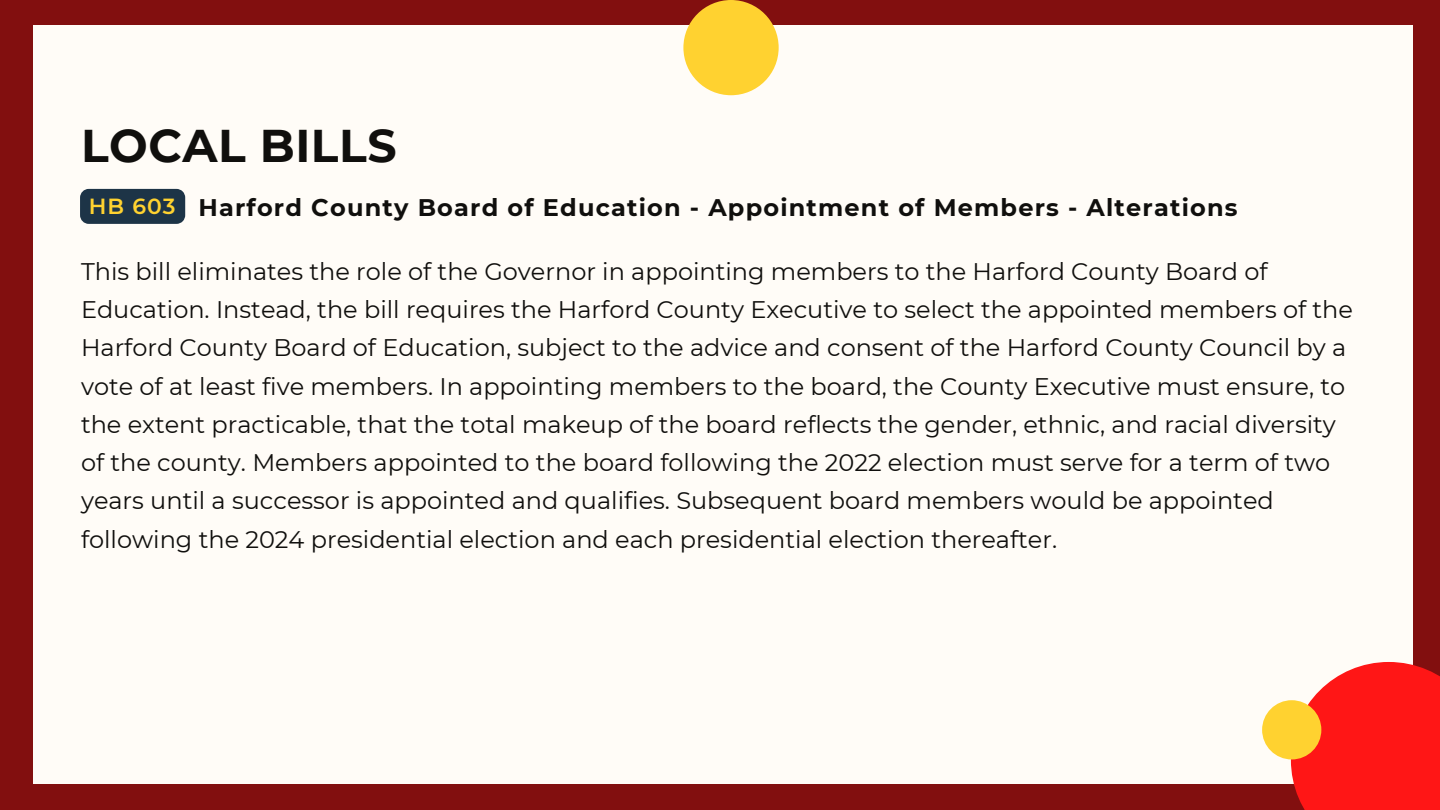
<style>
.page{position:relative;width:1440px;height:810px;background:#820f0f}
.page>*{position:absolute;margin:0;border:0;box-sizing:border-box;transform-origin:0 0}
.t1{font:700 45.8px "Montserrat";letter-spacing:.01em;color:#100f0d}
.t2{font:24px/38.2px "Montserrat";color:#100f0d}
.t3{font:700 24px "Montserrat";letter-spacing:.05em;color:#100f0d}
.t4{font:600 21.8px "Montserrat";color:#ffd230}
</style>
<div class="page">
<div style="left:33px;top:26px;width:1380px;height:758px;background:#fffcf7"></div>
<svg style="left:1291px;top:662px;width:149px;height:148px;background:#fc2928"></svg>
<div style="left:80px;top:189px;width:105px;height:35px;background:#1d3447"></div>
<div style="left:683px;top:0;width:96px;height:95px;background:#ffd230;border-radius:50%"></div>
<div style="left:1262px;top:700px;width:59px;height:59px;background:#ffd230;border-radius:50%"></div>
<h1 class="t1" style="left:81px;top:117px;width:317px">LOCAL BILLS</h1>
<p class="t4" style="left:89px;top:193px;width:88px">HB 603</p>
<p class="t3" style="left:198px;top:193px;width:1041px">Harford County Board of Education - Appointment of Members - Alterations</p>
<p class="t2" style="left:81px;top:252px;width:1274px">This bill eliminates the role of the Governor in appointing members to the Harford County Board of Education. Instead, the bill requires the Harford County Executive to select the appointed members of the Harford County Board of Education, subject to the advice and consent of the Harford County Council by a vote of at least five members. In appointing members to the board, the County Executive must ensure, to the extent practicable, that the total makeup of the board reflects the gender, ethnic, and racial diversity of the county. Members appointed to the board following the 2022 election must serve for a term of two years until a successor is appointed and qualifies. Subsequent board members would be appointed following the 2024 presidential election and each presidential election thereafter.</p>
</div>
